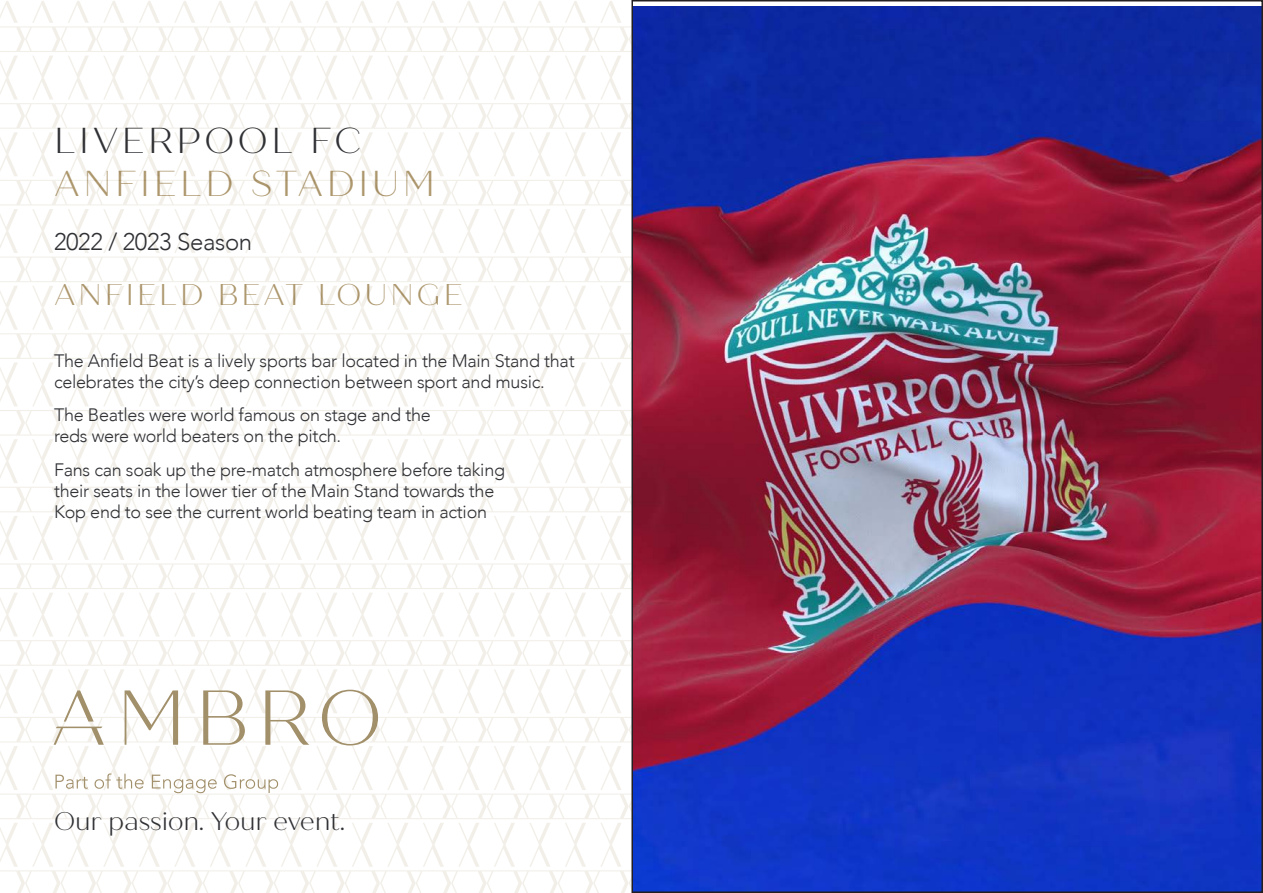
<style>
.page{position:relative;width:1263px;height:893px;background:#fff}
.page>*{position:absolute;margin:0;border:0;box-sizing:border-box;transform-origin:0 0}
.t1{font:300 36px "Quiche Sans";letter-spacing:.1em;color:#ad976d}
.t2{font:300 36px "Quiche Sans";letter-spacing:.1em;color:#303135}
.t3{font:300 30px "Quiche Sans";letter-spacing:.1em;color:#ad976d}
.t4{font:300 25.5px "Quiche Sans";letter-spacing:-.015em;color:#303135}
.t5{font:300 24px "Avenir";letter-spacing:-.015em;color:#303135}
.t6{font:300 18px/21px "Avenir";letter-spacing:-.015em;color:#303135}
</style>
<div class="page">
<svg style="left:0;top:333px;width:631px;height:560px"></svg>
<svg style="left:0;top:333px;width:586px;height:304px"></svg>
<svg style="left:0;top:1px;width:631px;height:329px"></svg>
<svg style="left:64px;top:690px;width:30px;height:31px"></svg>
<svg style="left:54px;top:727px;width:50px;height:18px"></svg>
<svg style="left:125px;top:690px;width:53px;height:55px"></svg>
<svg style="left:203px;top:690px;width:42px;height:55px"></svg>
<svg style="left:265px;top:690px;width:44px;height:55px"></svg>
<svg style="left:322px;top:690px;width:56px;height:55px"></svg>
<svg style="left:55px;top:775px;width:33px;height:14px"></svg>
<svg style="left:95px;top:773px;width:49px;height:16px"></svg>
<svg style="left:152px;top:775px;width:65px;height:18px"></svg>
<svg style="left:224px;top:774px;width:54px;height:19px"></svg>
<img style="left:634px;top:6px;width:626px;height:884px">
<p class="t2" style="left:54px;top:120px;width:309px">LIVERPOOL FC</p>
<p class="t1" style="left:54px;top:162px;width:383px">ANFIELD STADIUM</p>
<p class="t5" style="left:54px;top:228px;width:200px">2022 / 2023 Season</p>
<p class="t3" style="left:54px;top:277px;width:410px">ANFIELD BEAT LOUNGE</p>
<p class="t6" style="left:54px;top:350px;width:522px">The Anfield Beat is a lively sports bar located in the Main Stand that celebrates the city’s deep connection between sport and music.</p>
<p class="t6" style="left:54px;top:405px;width:378px">The Beatles were world famous on stage and the reds were world beaters on the pitch.</p>
<p class="t6" style="left:54px;top:459px;width:453px">Fans can soak up the pre-match atmosphere before taking their seats in the lower tier of the Main Stand towards the<br>Kop end to see the current world beating team in action</p>
<p class="t4" style="left:54px;top:806px;width:293px">Our passion. Your event.</p>
</div>
